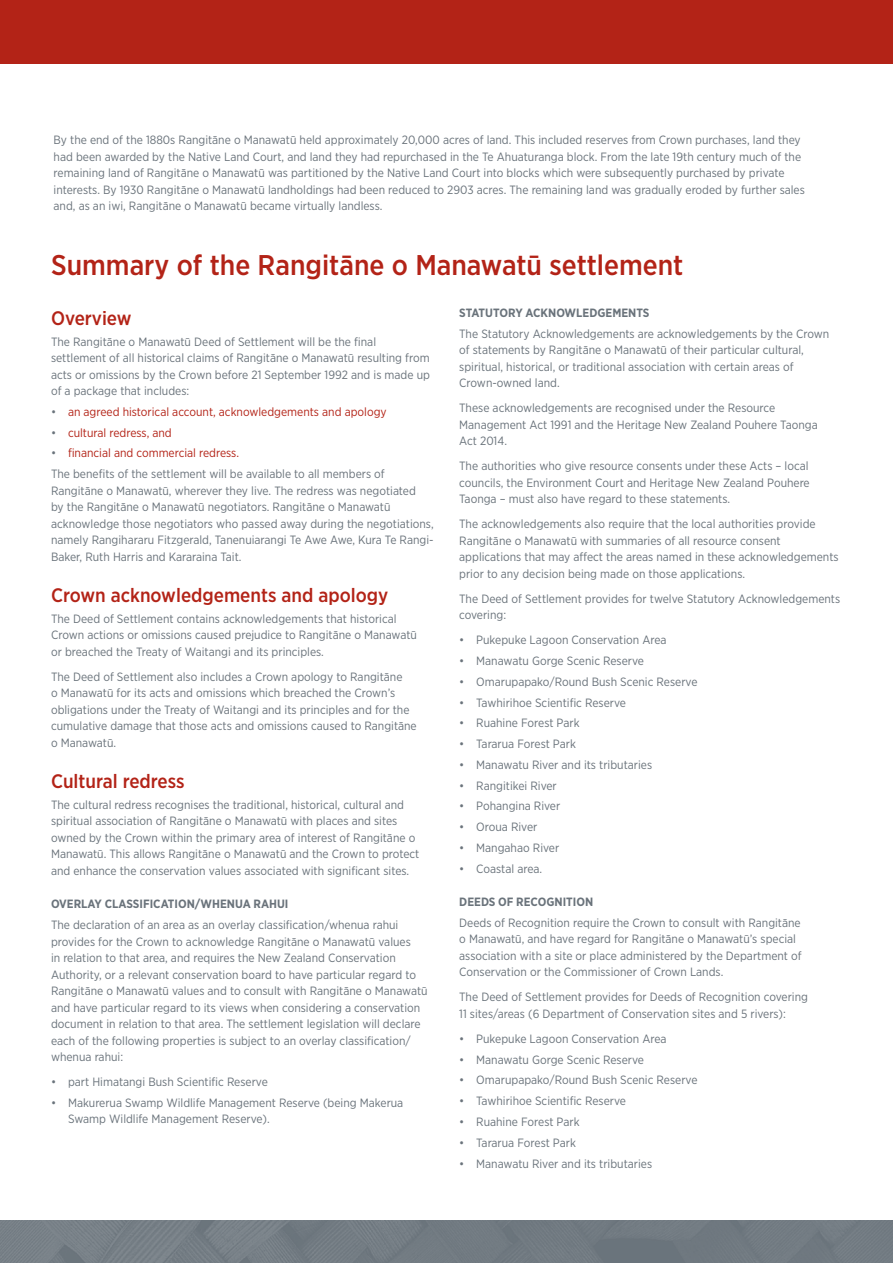
<style>
.page{position:relative;width:893px;height:1263px;background:#fff}
.page>*{position:absolute;margin:0;border:0;box-sizing:border-box;transform-origin:0 0}
.t1{font:500 28.5px "Gotham Narrow";color:#b32317}
.t2{font:500 19.5px "Gotham Narrow";color:#b32317}
.t3{font:12px/16.5px "Gotham Narrow";color:#6a737b}
.t4{font:700 12px "Gotham Narrow";color:#6a737b}
.t5{font:12px "Gotham Narrow";color:#b32317}
.s1{color:#6a737b}
.s2{color:#b32317}
</style>
<div class="page">
<div style="left:0;top:0;width:893px;height:64px;background:#b32317"></div>
<img style="left:0;top:1220px;width:893px;height:43px">
<p class="t3" style="left:54px;top:131px;width:753px">By the end of the 1880s Rangitāne o Manawatū held approximately 20,000 acres of land. This included reserves from Crown purchases, land they had been awarded by the Native Land Court, and land they had repurchased in the Te Ahuaturanga block. From the late 19th century much of the remaining land of Rangitāne o Manawatū was partitioned by the Native Land Court into blocks which were subsequently purchased by private interests. By 1930 Rangitāne o Manawatū landholdings had been reduced to 2903 acres. The remaining land was gradually eroded by further sales and, as an iwi, Rangitāne o Manawatū became virtually landless.</p>
<h1 class="t1" style="left:51px;top:247px;width:634px">Summary of the Rangitāne o Manawatū settlement</h1>
<h2 class="t2" style="left:51px;top:306px;width:82px">Overview</h2>
<p class="t3" style="left:51px;top:333px;width:380px">The Rangitāne o Manawatū Deed of Settlement will be the final settlement of all historical claims of Rangitāne o Manawatū resulting from acts or omissions by the Crown before 21 September 1992 and is made up of a package that includes:</p>
<p class="t5" style="left:51px;top:404px;width:337px"><span class="s1">•</span> an agreed historical account, acknowledgements and apology</p>
<p class="t5" style="left:51px;top:425px;width:122px"><span class="s1">•</span> cultural redress, and</p>
<p class="t3" style="left:51px;top:443px;width:335px;line-height:20.7px">• <span class="s2">financial and commercial redress.<br></span>The benefits of the settlement will be available to all members of</p>
<p class="t3" style="left:51px;top:482px;width:384px">Rangitāne o Manawatū, wherever they live. The redress was negotiated<br>by the Rangitāne o Manawatū negotiators. Rangitāne o Manawatū acknowledge those negotiators who passed away during the negotiations, namely Rangihararu Fitzgerald, Tanenuiarangi Te Awe Awe, Kura Te Rangi-Baker, Ruth Harris and Kararaina Tait.</p>
<h2 class="t2" style="left:51px;top:583px;width:339px">Crown acknowledgements and apology</h2>
<p class="t3" style="left:51px;top:610px;width:367px">The Deed of Settlement contains acknowledgements that historical<br>Crown actions or omissions caused prejudice to Rangitāne o Manawatū or breached the Treaty of Waitangi and its principles.</p>
<p class="t3" style="left:51px;top:668px;width:367px">The Deed of Settlement also includes a Crown apology to Rangitāne<br>o Manawatū for its acts and omissions which breached the Crown’s obligations under the Treaty of Waitangi and its principles and for the cumulative damage that those acts and omissions caused to Rangitāne o Manawatū.</p>
<h2 class="t2" style="left:51px;top:769px;width:135px">Cultural redress</h2>
<p class="t3" style="left:51px;top:796px;width:370px">The cultural redress recognises the traditional, historical, cultural and spiritual association of Rangitāne o Manawatū with places and sites owned by the Crown within the primary area of interest of Rangitāne o Manawatū. This allows Rangitāne o Manawatū and the Crown to protect and enhance the conservation values associated with significant sites.</p>
<p class="t4" style="left:51px;top:896px;width:239px">OVERLAY CLASSIFICATION/WHENUA RAHUI</p>
<p class="t3" style="left:51px;top:916px;width:378px">The declaration of an area as an overlay classification/whenua rahui provides for the Crown to acknowledge Rangitāne o Manawatū values<br>in relation to that area, and requires the New Zealand Conservation Authority, or a relevant conservation board to have particular regard to Rangitāne o Manawatū values and to consult with Rangitāne o Manawatū and have particular regard to its views when considering a conservation document in relation to that area. The settlement legislation will declare each of the following properties is subject to an overlay classification/ whenua rahui:</p>
<p class="t3" style="left:51px;top:1073px;width:218px">• part Himatangi Bush Scientific Reserve</p>
<p class="t3" style="left:68px;top:1094px;width:337px;text-indent:-17px">• Makurerua Swamp Wildlife Management Reserve (being Makerua<br>Swamp Wildlife Management Reserve).</p>
<p class="t4" style="left:459px;top:305px;width:192px">STATUTORY ACKNOWLEDGEMENTS</p>
<p class="t3" style="left:459px;top:325px;width:372px">The Statutory Acknowledgements are acknowledgements by the Crown of statements by Rangitāne o Manawatū of their particular cultural, spiritual, historical, or traditional association with certain areas of Crown-owned land.</p>
<p class="t3" style="left:459px;top:400px;width:360px">These acknowledgements are recognised under the Resource<br>Management Act 1991 and the Heritage New Zealand Pouhere Taonga<br>Act 2014.</p>
<p class="t3" style="left:459px;top:458px;width:352px;text-align:justify">The authorities who give resource consents under these Acts – local councils, the Environment Court and Heritage New Zealand Pouhere Taonga – must also have regard to these statements.</p>
<p class="t3" style="left:459px;top:516px;width:381px">The acknowledgements also require that the local authorities provide Rangitāne o Manawatū with summaries of all resource consent applications that may affect the areas named in these acknowledgements prior to any decision being made on those applications.</p>
<p class="t3" style="left:459px;top:590px;width:382px">The Deed of Settlement provides for twelve Statutory Acknowledgements covering:</p>
<p class="t3" style="left:459px;top:632px;width:209px">• Pukepuke Lagoon Conservation Area</p>
<p class="t3" style="left:459px;top:652px;width:186px">• Manawatu Gorge Scenic Reserve</p>
<p class="t3" style="left:459px;top:673px;width:240px">• Omarupapako/Round Bush Scenic Reserve</p>
<p class="t3" style="left:459px;top:694px;width:168px">• Tawhirihoe Scientific Reserve</p>
<p class="t3" style="left:459px;top:715px;width:122px">• Ruahine Forest Park</p>
<p class="t3" style="left:459px;top:735px;width:118px">• Tararua Forest Park</p>
<p class="t3" style="left:459px;top:756px;width:194px">• Manawatu River and its tributaries</p>
<p class="t3" style="left:459px;top:777px;width:99px">• Rangitikei River</p>
<p class="t3" style="left:459px;top:798px;width:103px">• Pohangina River</p>
<p class="t3" style="left:459px;top:818px;width:80px">• Oroua River</p>
<p class="t3" style="left:459px;top:839px;width:102px">• Mangahao River</p>
<p class="t3" style="left:459px;top:860px;width:84px">• Coastal area.</p>
<p class="t4" style="left:459px;top:894px;width:136px">DEEDS OF RECOGNITION</p>
<p class="t3" style="left:459px;top:914px;width:344px">Deeds of Recognition require the Crown to consult with Rangitāne o Manawatū, and have regard for Rangitāne o Manawatū’s special association with a site or place administered by the Department of Conservation or the Commissioner of Crown Lands.</p>
<p class="t3" style="left:459px;top:989px;width:350px">The Deed of Settlement provides for Deeds of Recognition covering<br>11 sites/areas (6 Department of Conservation sites and 5 rivers):</p>
<p class="t3" style="left:459px;top:1030px;width:209px">• Pukepuke Lagoon Conservation Area</p>
<p class="t3" style="left:459px;top:1051px;width:186px">• Manawatu Gorge Scenic Reserve</p>
<p class="t3" style="left:459px;top:1072px;width:240px">• Omarupapako/Round Bush Scenic Reserve</p>
<p class="t3" style="left:459px;top:1092px;width:168px">• Tawhirihoe Scientific Reserve</p>
<p class="t3" style="left:459px;top:1113px;width:122px">• Ruahine Forest Park</p>
<p class="t3" style="left:459px;top:1134px;width:118px">• Tararua Forest Park</p>
<p class="t3" style="left:459px;top:1155px;width:194px">• Manawatu River and its tributaries</p>
</div>
